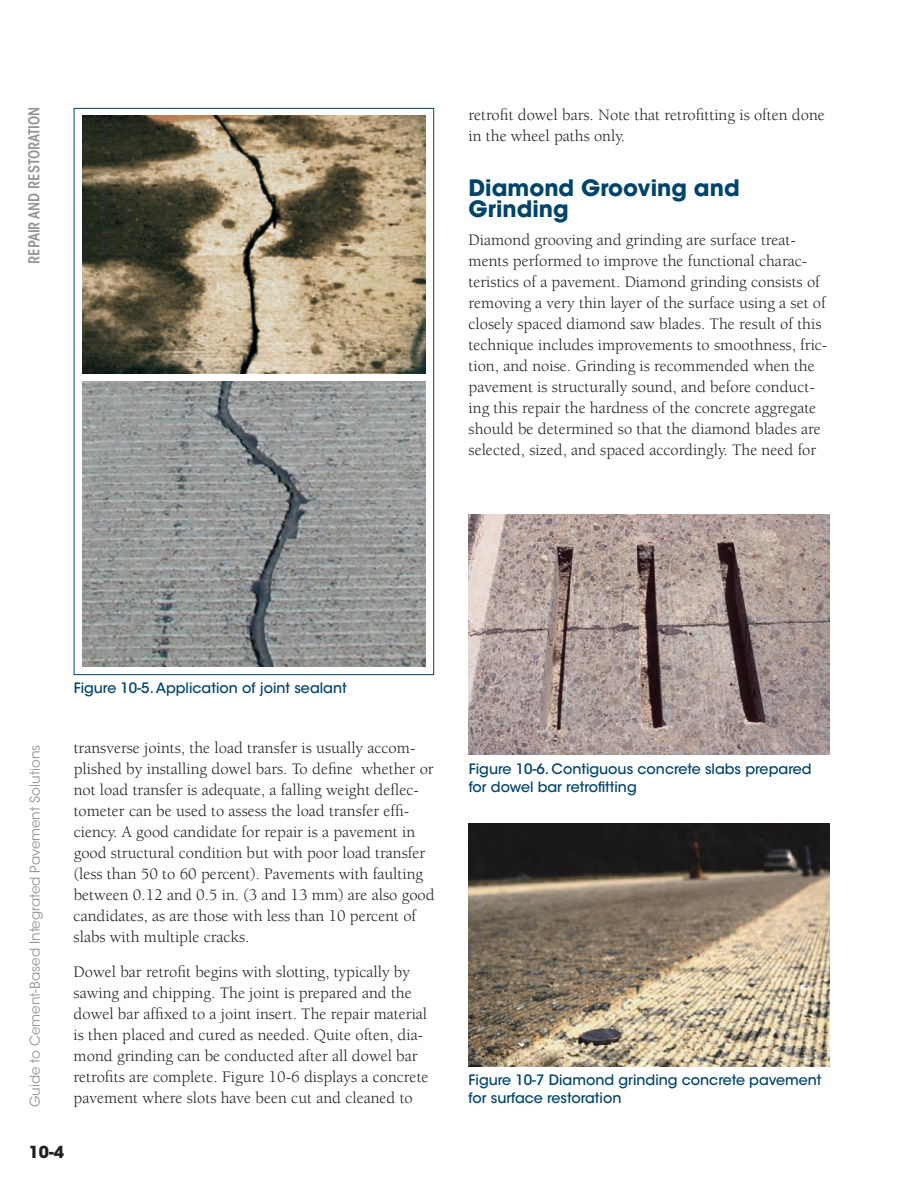
<style>
.page{position:relative;width:918px;height:1188px;background:#fff}
.page>*{position:absolute;margin:0;border:0;box-sizing:border-box;transform-origin:0 0}
.t1{font:700 22.5px/21px "ITC Avant Garde Std";color:#00446a}
.t2{font:16.5px/21px "Berkeley";color:#231f20}
.t3{font:700 16.5px "ITC Avant Garde Std";color:#231f20}
.t4{font:600 condensed 15px "ITC Avant Garde Std";color:#939598}
.t5{font:500 14.25px/18px "ITC Avant Garde Std";color:#00446a}
.t6{font:13.5px "ITC Avant Garde Std";color:#939598}
</style>
<div class="page">
<img style="left:82px;top:115px;width:344px;height:259px">
<img style="left:82px;top:381px;width:344px;height:285px">
<img style="left:469px;top:514px;width:361px;height:240px">
<img style="left:469px;top:824px;width:360px;height:243px">
<p class="t4" style="left:25px;top:264px;width:159px;rotate:-90deg">REPAIR AND RESTORATION</p>
<p class="t2" style="left:469px;top:105px;width:358px">retrofit dowel bars. Note that retrofitting is often done in the wheel paths only.</p>
<h1 class="t1" style="left:469px;top:177px;width:273px">Diamond Grooving and<br>Grinding</h1>
<p class="t2" style="left:469px;top:229px;width:360px">Diamond grooving and grinding are surface treat&shy;ments performed to improve the functional charac&shy;teristics of a pavement. Diamond grinding consists of removing a very thin layer of the surface using a set of closely spaced diamond saw blades. The result of this technique includes improvements to smoothness, fric&shy;tion, and noise. Grinding is recommended when the pavement is structurally sound, and before conduct&shy;ing this repair the hardness of the concrete aggregate should be determined so that the diamond blades are selected, sized, and spaced accordingly. The need for</p>
<p class="t5" style="left:74px;top:679px;width:275px">Figure 10-5. Application of joint sealant</p>
<p class="t6" style="left:27px;top:1107px;width:364px;rotate:-90deg">Guide to Cement-Based Integrated Pavement Solutions</p>
<p class="t2" style="left:74px;top:738px;width:363px">transverse joints, the load transfer is usually accom&shy;plished by installing dowel bars. To define whether or not load transfer is adequate, a falling weight deflec&shy;tometer can be used to assess the load transfer effi&shy;ciency. A good candidate for repair is a pavement in good structural condition but with poor load transfer (less than 50 to 60 percent). Pavements with faulting between 0.12 and 0.5 in. (3 and 13 mm) are also good candidates, as are those with less than 10 percent of slabs with multiple cracks.</p>
<p class="t2" style="left:74px;top:961px;width:356px">Dowel bar retrofit begins with slotting, typically by sawing and chipping. The joint is prepared and the dowel bar affixed to a joint insert. The repair material is then placed and cured as needed. Quite often, dia&shy;mond grinding can be conducted after all dowel bar retrofits are complete. Figure 10-6 displays a concrete pavement where slots have been cut and cleaned to</p>
<p class="t3" style="left:29px;top:1141px;width:37px">10-4</p>
<p class="t5" style="left:469px;top:760px;width:344px">Figure 10-6. Contiguous concrete slabs prepared for dowel bar retrofitting</p>
<p class="t5" style="left:469px;top:1071px;width:354px">Figure 10-7 Diamond grinding concrete pavement for surface restoration</p>
</div>
